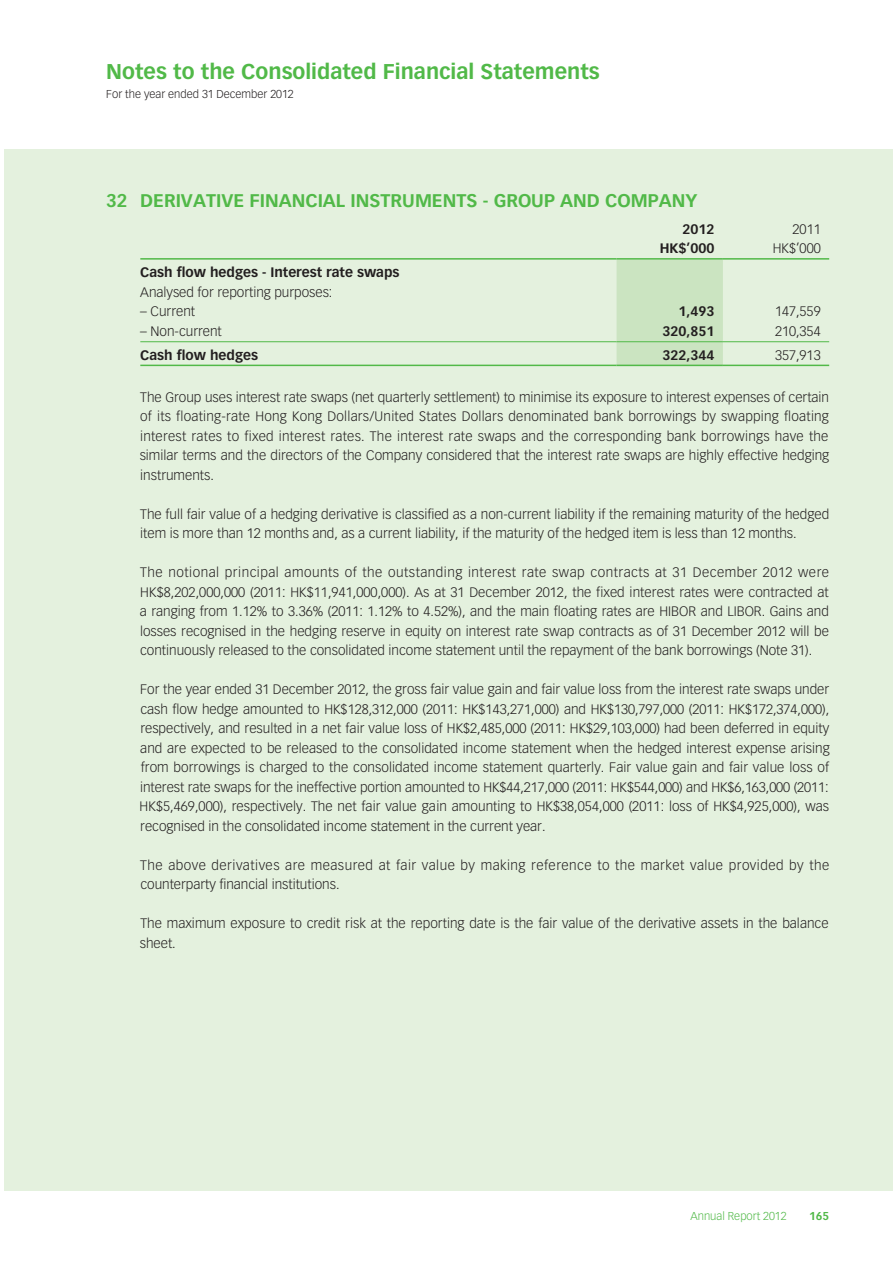
<style>
.page{position:relative;width:893px;height:1263px;background:#fff}
.page>*{position:absolute;margin:0;border:0;box-sizing:border-box;transform-origin:0 0}
.t1{font:700 21px "Vectora LT Std";color:#51b948}
.t2{font:700 18px "Vectora LT Std";color:#51b948}
.t3{font:300 13.5px/19.5px "Vectora LT Std";color:#231f20;text-align:justify}
.t4{font:300 13.5px/19.5px "Vectora LT Std";letter-spacing:.035em;color:#231f20}
.t5{font:700 13.5px "Vectora LT Std";color:#231f20}
.t6{font:300 11.25px "Vectora LT Std";color:#231f20}
.t7{font:300 11.25px "Vectora LT Std";color:#51b948}
.t8{font:700 11.25px "Vectora LT Std";color:#51b948}
</style>
<div class="page">
<div style="left:4px;top:149px;width:889px;height:1042px;background:#e4f1de"></div>
<div style="left:617px;top:260px;width:106px;height:105px;background:#cbe4c1"></div>
<hr style="left:140px;top:258px;width:477px;height:2px;background:#51b948">
<hr style="left:617px;top:258px;width:106px;height:2px;background:#51b948">
<hr style="left:723px;top:258px;width:106px;height:2px;background:#51b948">
<hr style="left:140px;top:341px;width:477px;height:1px;background:#51b948">
<hr style="left:617px;top:341px;width:106px;height:1px;background:#51b948">
<hr style="left:723px;top:341px;width:106px;height:1px;background:#51b948">
<hr style="left:140px;top:365px;width:477px;height:1px;background:#51b948">
<hr style="left:617px;top:365px;width:106px;height:1px;background:#51b948">
<hr style="left:723px;top:365px;width:106px;height:1px;background:#51b948">
<h1 class="t1" style="left:106px;top:59px;width:495px">Notes to the Consolidated Financial Statements</h1>
<p class="t6" style="left:106px;top:87px;width:189px">For the year ended 31 December 2012</p>
<h2 class="t2" style="left:106px;top:190px;width:593px">32 DERIVATIVE FINANCIAL INSTRUMENTS - GROUP AND COMPANY</h2>
<p class="t5" style="left:682px;top:221px;width:33px">2012</p>
<p class="t3" style="left:793px;top:220px;width:30px">2011</p>
<p class="t5" style="left:660px;top:240px;width:56px">HK$’000</p>
<p class="t3" style="left:773px;top:239px;width:49px">HK$’000</p>
<p class="t5" style="left:140px;top:264px;width:261px">Cash flow hedges - Interest rate swaps</p>
<p class="t3" style="left:140px;top:282px;width:194px">Analysed for reporting purposes:</p>
<p class="t3" style="left:140px;top:302px;width:56px">– Current</p>
<p class="t5" style="left:678px;top:303px;width:37px">1,493</p>
<p class="t3" style="left:775px;top:302px;width:47px">147,559</p>
<p class="t3" style="left:140px;top:321px;width:83px">– Non-current</p>
<p class="t5" style="left:662px;top:323px;width:53px">320,851</p>
<p class="t3" style="left:775px;top:321px;width:47px">210,354</p>
<p class="t5" style="left:140px;top:347px;width:119px">Cash flow hedges</p>
<p class="t5" style="left:662px;top:347px;width:53px">322,344</p>
<p class="t3" style="left:775px;top:345px;width:47px">357,913</p>
<p class="t3" style="left:140px;top:387px;width:691px">The Group uses interest rate swaps (net quarterly settlement) to minimise its exposure to interest expenses of certain of its floating-rate Hong Kong Dollars/United States Dollars denominated bank borrowings by swapping floating interest rates to fixed interest rates. The interest rate swaps and the corresponding bank borrowings have the similar terms and the directors of the Company considered that the interest rate swaps are highly effective hedging instruments.</p>
<p class="t3" style="left:140px;top:504px;width:690px">The full fair value of a hedging derivative is classified as a non-current liability if the remaining maturity of the hedged item is more than 12 months and, as a current liability, if the maturity of the hedged item is less than 12 months.</p>
<p class="t3" style="left:140px;top:563px;width:691px">The notional principal amounts of the outstanding interest rate swap contracts at 31 December 2012 were HK$8,202,000,000 (2011: HK$11,941,000,000). As at 31 December 2012, the fixed interest rates were contracted at a ranging from 1.12% to 3.36% (2011: 1.12% to 4.52%), and the main floating rates are HIBOR and LIBOR. Gains and losses recognised in the hedging reserve in equity on interest rate swap contracts as of 31 December 2012 will be continuously released to the consolidated income statement until the repayment of the bank borrowings (Note 31).</p>
<p class="t3" style="left:140px;top:680px;width:691px">For the year ended 31 December 2012, the gross fair value gain and fair value loss from the interest rate swaps under cash flow hedge amounted to HK$128,312,000 (2011: HK$143,271,000) and HK$130,797,000 (2011: HK$172,374,000), respectively, and resulted in a net fair value loss of HK$2,485,000 (2011: HK$29,103,000) had been deferred in equity and are expected to be released to the consolidated income statement when the hedged interest expense arising from borrowings is charged to the consolidated income statement quarterly. Fair value gain and fair value loss of interest rate swaps for the ineffective portion amounted to HK$44,217,000 (2011: HK$544,000) and HK$6,163,000 (2011:<br>HK$5,469,000), respectively. The net fair value gain amounting to HK$38,054,000 (2011: loss of HK$4,925,000), was recognised in the consolidated income statement in the current year.</p>
<p class="t4" style="left:140px;top:855px;width:690px">The above derivatives are measured at fair value by making reference to the market value provided by the counterparty financial institutions.</p>
<p class="t3" style="left:140px;top:914px;width:690px">The maximum exposure to credit risk at the reporting date is the fair value of the derivative assets in the balance sheet.</p>
<p class="t7" style="left:690px;top:1210px;width:98px">Annual Report 2012</p>
<p class="t8" style="left:809px;top:1209px;width:21px">165</p>
</div>
